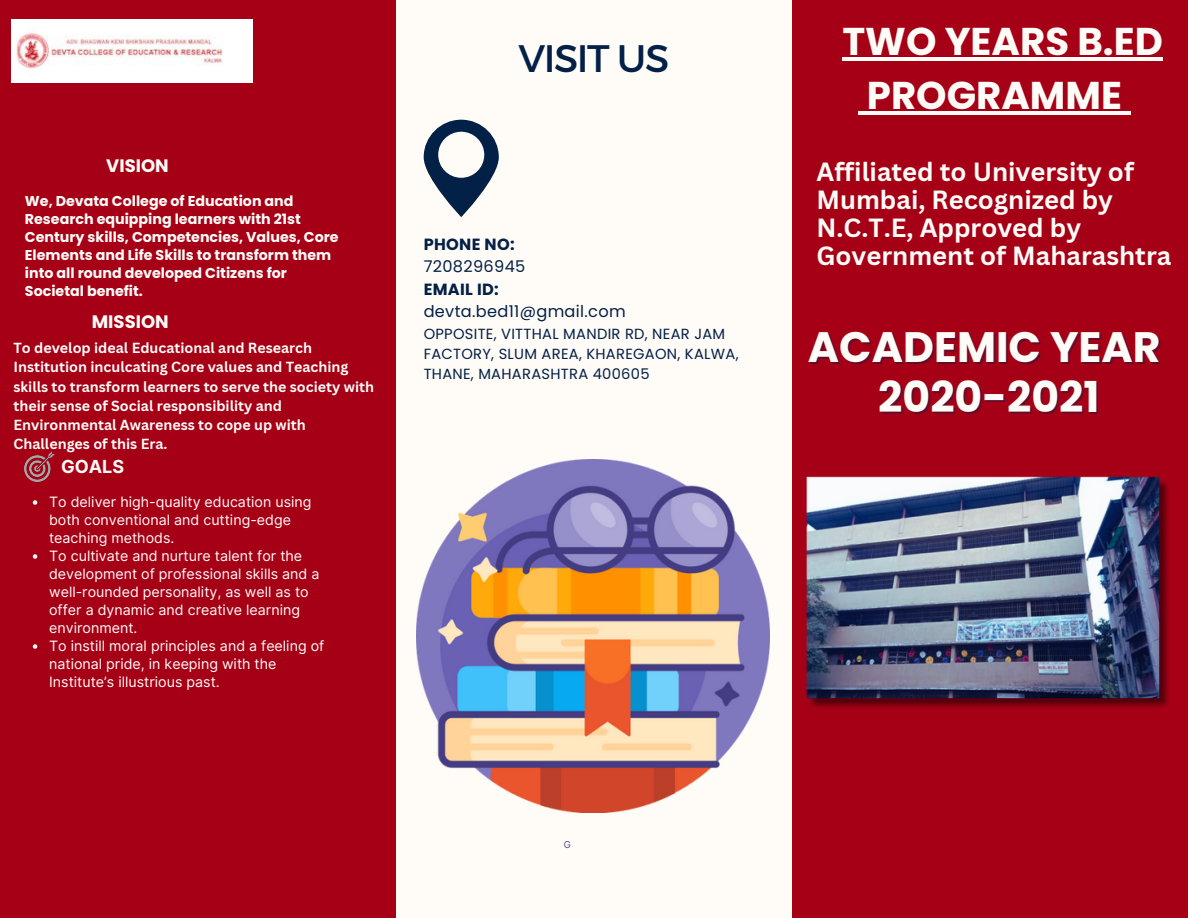
<style>
.page{position:relative;width:1188px;height:918px;background:#a60017}
.page>*{position:absolute;margin:0;border:0;box-sizing:border-box;transform-origin:0 0}
.t1{font:700 42.6px "Poppins";color:#fffcf7}
.t2{font:39px "Kief Montaser Regular";letter-spacing:-.04em;color:#032047}
.t3{font:700 38.7px/54px "Poppins";color:#fffcf7;text-align:center}
.t4{font:700 25.65px/28.2px "Canva Sans";color:#fffcf7}
.t5{font:700 18px "Poppins";color:#fffcf7}
.t6{font:700 18px "Inter";color:#fffcf7}
.t7{font:16.2px "Poppins";letter-spacing:.02em;color:#032047}
.t8{font:700 16.2px "Poppins";letter-spacing:.02em;color:#032047}
.t9{font:14.7px/20.2px "Poppins";letter-spacing:.02em;color:#032047}
.t10{font:14.25px/18px "Inter";color:#fffcf7}
.t11{font:700 14.25px/19.2px "Canva Sans";color:#fffcf7}
.t12{font:700 14.25px/18px "Poppins";color:#fffcf7}
.t13{font:9.6px "Inter";color:#5b4c84}
</style>
<div class="page">
<div style="left:396px;top:0;width:396px;height:918px;background:#fffcf7"></div>
<svg style="left:424px;top:120px;width:75px;height:97px"></svg>
<svg style="left:33px;top:500px;width:4px;height:5px"></svg>
<svg style="left:33px;top:554px;width:4px;height:5px"></svg>
<svg style="left:33px;top:644px;width:4px;height:5px"></svg>
<img style="left:25px;top:452px;width:29px;height:29px">
<img style="left:806px;top:476px;width:362px;height:231px">
<img style="left:11px;top:19px;width:242px;height:63px">
<img style="left:417px;top:459px;width:353px;height:353px">
<hr style="left:842px;top:57px;width:321px;height:4px;background:#fffcf7">
<svg style="left:859px;top:111px;width:8px;height:4px"></svg>
<hr style="left:867px;top:111px;width:255px;height:4px;background:#fffcf7">
<svg style="left:1122px;top:111px;width:8px;height:4px"></svg>
<p class="t5" style="left:106px;top:153px;width:64px">VISION</p>
<p class="t12" style="left:25px;top:192px;width:315px">We, Devata College of Education and Research equipping learners with 21st Century skills, Competencies, Values, Core Elements and Life Skills to transform them into all round developed Citizens for Societal benefit.</p>
<h1 class="t5" style="left:92px;top:309px;width:78px">MISSION</h1>
<p class="t11" style="left:14px;top:338px;width:362px">To develop ideal Educational and Research Institution inculcating Core values and Teaching skills to transform learners to serve the society with their sense of Social responsibility and Environmental Awareness to cope up with Challenges of this Era.</p>
<p class="t6" style="left:61px;top:456px;width:65px">GOALS</p>
<p class="t10" style="left:49px;top:493px;width:264px">To deliver high-quality education using both conventional and cutting-edge teaching methods.</p>
<p class="t10" style="left:49px;top:547px;width:272px">To cultivate and nurture talent for the development of professional skills and a well-rounded personality, as well as to offer a dynamic and creative learning environment.</p>
<h6 class="t10" style="left:49px;top:637px;width:277px">To instill moral principles and a feeling of national pride, in keeping with the<br>Institute’s illustrious past.</h6>
<h2 class="t2" style="left:519px;top:34px;width:152px">VISIT US</h2>
<p class="t8" style="left:424px;top:233px;width:93px">PHONE NO:</p>
<p class="t7" style="left:424px;top:255px;width:103px">7208296945</p>
<p class="t8" style="left:424px;top:278px;width:77px">EMAIL ID:</p>
<p class="t7" style="left:424px;top:300px;width:204px">devta.bed11@gmail.com</p>
<p class="t9" style="left:424px;top:323px;width:316px">OPPOSITE, VITTHAL MANDIR RD, NEAR JAM<br>FACTORY, SLUM AREA, KHAREGAON, KALWA,<br>THANE, MAHARASHTRA 400605</p>
<h6 class="t13" style="left:564px;top:839px;width:9px">G</h6>
<p class="t3" style="left:842px;top:14px;width:322px">TWO YEARS B.ED<br>PROGRAMME</p>
<p class="t4" style="left:817px;top:157px;width:356px">Affiliated to University of<br>Mumbai, Recognized by<br>N.C.T.E, Approved by<br>Government of Maharashtra</p>
<p class="t1" style="left:808px;top:317px;width:354px">ACADEMIC YEAR</p>
<h3 class="t1" style="left:878px;top:368px;width:223px">2020-2021</h3>
</div>
